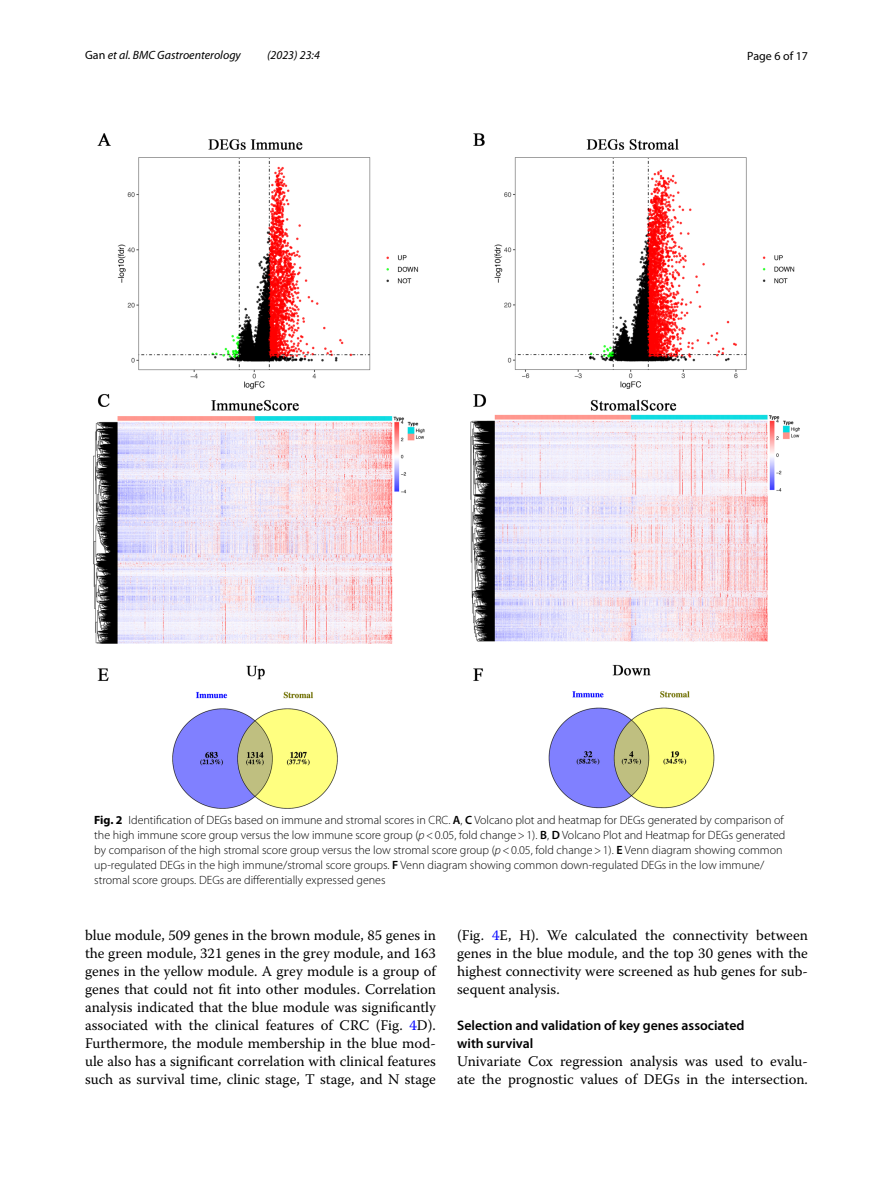
<style>
.page{position:relative;width:893px;height:1187px;background:#fff}
.page>*{position:absolute;margin:0;border:0;box-sizing:border-box;transform-origin:0 0}
.t1{font:14.7px/18px "Warnock Pro";color:#000;text-align:justify}
.t2{font:600 13.8px/18px "Myriad Pro";color:#000}
.t3{font:300 12px/15px "Myriad Pro";color:#000}
.t4{font:italic 12px "Myriad Pro";color:#000}
.t5{font:12px "Myriad Pro";color:#000}
.s1{font-style:normal}
.s2{font-weight:700}
.s3{font-weight:600}
.s4{font-style:italic}
.s5{color:#00f}
</style>
<div class="page">
<img style="left:94px;top:133px;width:706px;height:675px">
<p class="t4" style="left:85px;top:48px;width:157px"><span class="s1">Gan</span> et al. BMC Gastroenterology</p>
<p class="t4" style="left:267px;top:48px;width:54px">(2023) 23:4</p>
<p class="t5" style="left:747px;top:48px;width:62px">Page 6 of 17</p>
<p class="t3" style="left:94px;top:812px;width:693px"><span class="s2">Fig. 2</span> Identification of DEGs based on immune and stromal scores in CRC. <span class="s3">A</span>, <span class="s3">C</span> Volcano plot and heatmap for DEGs generated by comparison of the high immune score group versus the low immune score group (<span class="s4">p</span>&lt;0.05, fold change&gt;1). <span class="s3">B</span>, <span class="s3">D</span> Volcano Plot and Heatmap for DEGs generated by comparison of the high stromal score group versus the low stromal score group (<span class="s4">p</span>&lt;0.05, fold change&gt;1). <span class="s3">E</span> Venn diagram showing common up-regulated DEGs in the high immune/stromal score groups. <span class="s3">F</span> Venn diagram showing common down-regulated DEGs in the low immune/ stromal score groups. DEGs are differentially expressed genes</p>
<p class="t1" style="left:85px;top:926px;width:352px">blue module, 509 genes in the brown module, 85 genes in the green module, 321 genes in the grey module, and 163 genes in the yellow module. A grey module is a group of genes that could not fit into other modules. Correlation analysis indicated that the blue module was significantly associated with the clinical features of CRC (Fig. <span class="s5">4</span>D).<br>Furthermore, the module membership in the blue mod&shy;ule also has a significant correlation with clinical features such as survival time, clinic stage, T stage, and N stage</p>
<p class="t1" style="left:457px;top:926px;width:352px">(Fig. <span class="s5">4</span>E, H). We calculated the connectivity between genes in the blue module, and the top 30 genes with the highest connectivity were screened as hub genes for sub&shy;sequent analysis.</p>
<p class="t2" style="left:457px;top:1016px;width:289px">Selection and validation of key genes associated with survival</p>
<p class="t1" style="left:457px;top:1052px;width:352px">Univariate Cox regression analysis was used to evalu&shy;ate the prognostic values of DEGs in the intersection.</p>
</div>
